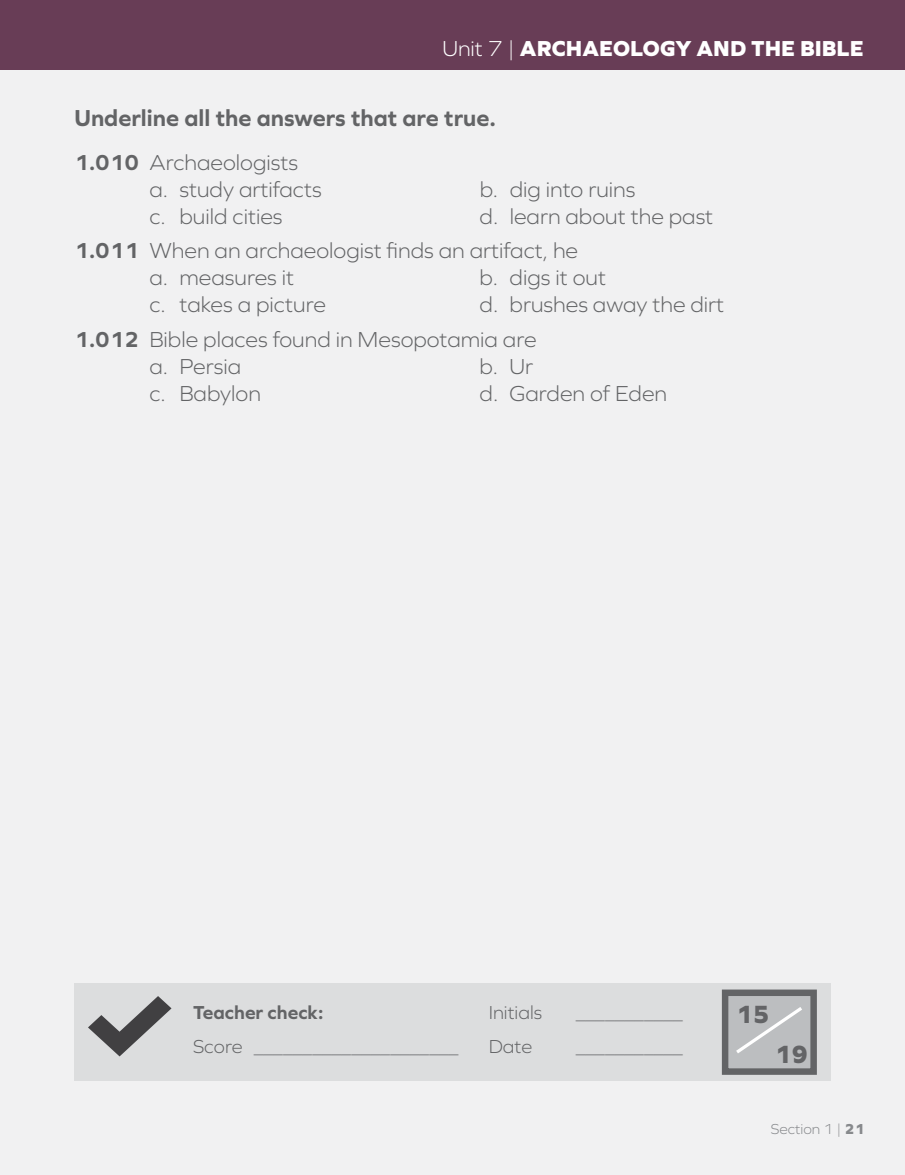
<style>
.page{position:relative;width:905px;height:1175px;background:#fff}
.page>*{position:absolute;margin:0;border:0;box-sizing:border-box;transform-origin:0 0}
.t1{font:800 25.95px "Graphie";color:#636466}
.t2{font:700 24px "Graphie";color:#636466}
.t3{font:300 22.5px/34.5px "Graphie";color:#636466}
.t4{font:800 22.5px "Graphie";color:#fff}
.t5{font:300 19.5px "Graphie";color:#636466}
.t6{font:700 19.5px "Graphie";color:#636466}
.t7{font:300 15px "Graphie";color:#87898c}
.s1{font-weight:300}
.s2{font-weight:700}
.s3{font-weight:800}
</style>
<div class="page">
<div style="left:0;top:0;width:904px;height:1174px;background:#f1f1f2"></div>
<div style="left:74px;top:982px;width:756px;height:98px;background:#dcddde"></div>
<svg style="left:88px;top:996px;width:83px;height:60px"></svg>
<div style="left:725px;top:992px;width:88px;height:79px;background:#bcbec0"></div>
<div style="left:721px;top:989px;width:95px;height:85px;border:6px solid #636466"></div>
<svg style="left:736px;top:1007px;width:66px;height:46px"></svg>
<div style="left:0;top:0;width:904px;height:69px;background:#683d56"></div>
<p class="t4" style="left:442px;top:35px;width:422px"><span class="s1">Unit 7 |</span> ARCHAEOLOGY AND THE BIBLE</p>
<p class="t2" style="left:74px;top:104px;width:423px">Underline all the answers that are true.</p>
<p class="t3" style="left:149px;top:148px;width:174px;line-height:27px;text-indent:-75px"><span class="s2">1.010</span> Archaeologists a. study artifacts</p>
<p class="t3" style="left:479px;top:171px;width:157px">b. dig into ruins</p>
<p class="t3" style="left:74px;top:198px;width:640px;text-indent:405px">d. learn about the past<br><span class="s2">1.011</span> When an archaeologist finds an artifact, he</p>
<p class="t3" style="left:149px;top:260px;width:146px">a. measures it</p>
<p class="t3" style="left:479px;top:260px;width:128px">b. digs it out</p>
<p class="t3" style="left:149px;top:287px;width:178px">c. takes a picture</p>
<p class="t3" style="left:149px;top:198px;width:135px">c. build cities</p>
<p class="t3" style="left:74px;top:287px;width:651px;text-indent:405px">d. brushes away the dirt<br><span class="s2">1.012</span> Bible places found in Mesopotamia are</p>
<p class="t3" style="left:149px;top:348px;width:93px">a. Persia</p>
<p class="t3" style="left:479px;top:348px;width:55px">b. Ur</p>
<p class="t3" style="left:149px;top:375px;width:113px">c. Babylon</p>
<p class="t3" style="left:479px;top:375px;width:189px">d. Garden of Eden</p>
<p class="t6" style="left:193px;top:1000px;width:132px">Teacher check:</p>
<p class="t5" style="left:488px;top:1001px;width:55px">Initials</p>
<p class="t5" style="left:193px;top:1035px;width:267px">Score _____________________</p>
<p class="t5" style="left:488px;top:1035px;width:45px">Date</p>
<p class="t5" style="left:575px;top:1001px;width:109px">___________</p>
<p class="t5" style="left:575px;top:1035px;width:109px">___________</p>
<p class="t1" style="left:736px;top:999px;width:35px">15</p>
<p class="t1" style="left:774px;top:1038px;width:35px">19</p>
<p class="t7" style="left:770px;top:1120px;width:95px">Section 1 | <span class="s3">21</span></p>
</div>
